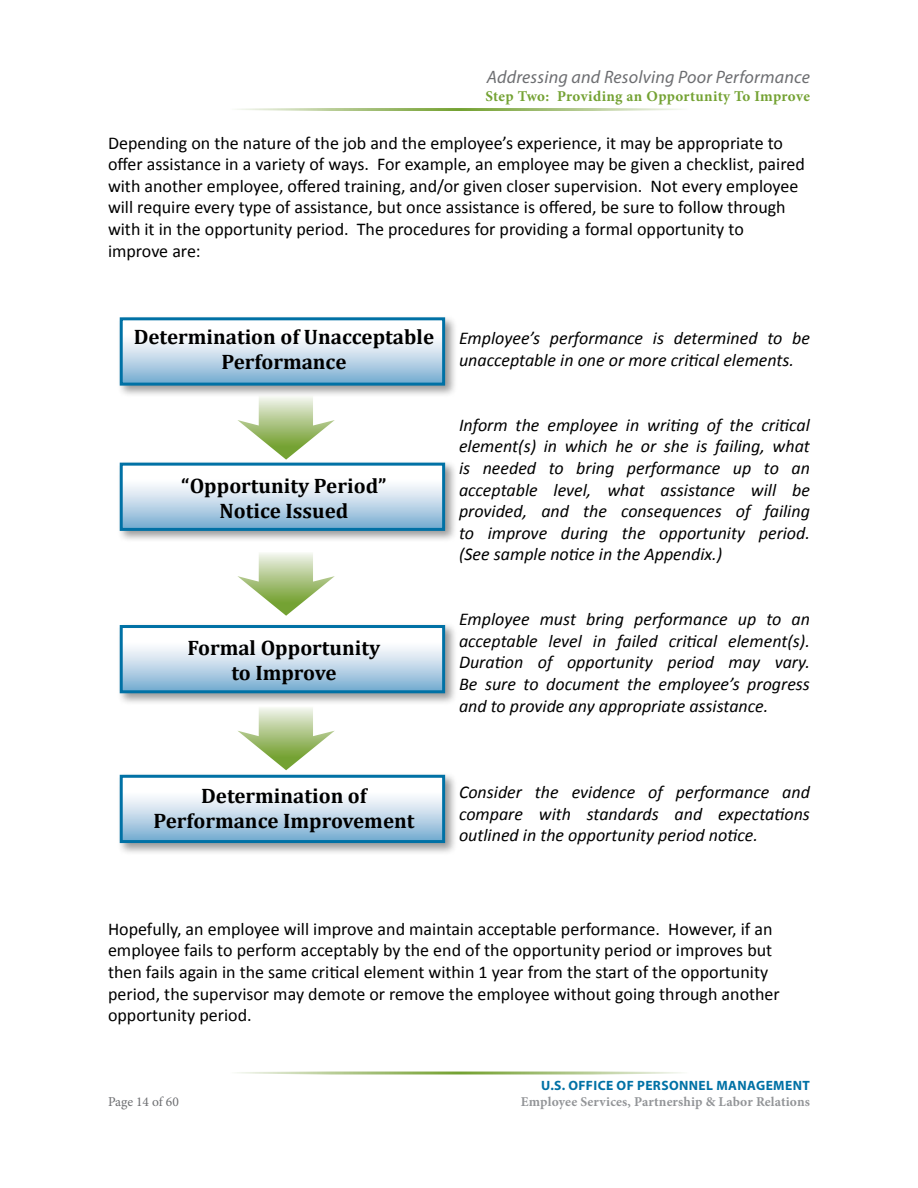
<style>
.page{position:relative;width:918px;height:1188px;background:#fff}
.page>*{position:absolute;margin:0;border:0;box-sizing:border-box;transform-origin:0 0}
.t1{font:700 21px/25.2px "Cambria";color:#000;text-align:center}
.t2{font:18px/21.6px "Calibri";color:#000}
.t3{font:italic 18px/21.6px "Calibri";color:#000;text-align:justify}
.t4{font:italic 18px "Myriad Pro";letter-spacing:.01em;color:#6d6e71}
.t5{font:700 15px "Minion Pro";letter-spacing:.02em;color:#74a233}
.t6{font:700 13.5px "Minion Pro";letter-spacing:.01em;color:#939598}
.t7{font:700 13.5px "Myriad Pro";letter-spacing:.03em;color:#0071a5}
.t8{font:13.5px "Minion Pro";letter-spacing:-.005em;color:#6d6e71}
</style>
<div class="page">
<img style="left:237px;top:108px;width:445px;height:3px">
<img style="left:237px;top:1072px;width:445px;height:2px">
<svg style="left:238px;top:707px;width:97px;height:63px"></svg>
<svg style="left:237px;top:398px;width:98px;height:62px"></svg>
<svg style="left:237px;top:553px;width:98px;height:63px"></svg>
<div style="left:117px;top:314px;width:340px;height:84px;background:#000;opacity:.4"></div>
<svg style="left:124px;top:321px;width:317px;height:61px"></svg>
<div style="left:120px;top:317px;width:325px;height:69px;border:3px solid #0071a5"></div>
<div style="left:117px;top:460px;width:340px;height:83px;background:#000;opacity:.4"></div>
<div style="left:121px;top:464px;width:323px;height:65px;background:linear-gradient(to bottom,#fff,#81b1d4)"></div>
<div style="left:120px;top:463px;width:325px;height:68px;border:3px solid #0071a5"></div>
<div style="left:117px;top:622px;width:340px;height:84px;background:#000;opacity:.4"></div>
<svg style="left:124px;top:629px;width:317px;height:60px"></svg>
<div style="left:120px;top:625px;width:325px;height:68px;border:3px solid #0071a5"></div>
<div style="left:117px;top:772px;width:340px;height:83px;background:#000;opacity:.4"></div>
<svg style="left:124px;top:779px;width:317px;height:60px"></svg>
<div style="left:120px;top:775px;width:325px;height:68px;border:3px solid #0071a5"></div>
<p class="t4" style="left:487px;top:66px;width:325px">Addressing and Resolving Poor Performance</p>
<p class="t5" style="left:485px;top:86px;width:326px">Step Two: Providing an Opportunity To Improve</p>
<p class="t2" style="left:108px;top:132px;width:698px">Depending on the nature of the job and the employee’s experience, it may be appropriate to offer assistance in a variety of ways. For example, an employee may be given a checklist, paired with another employee, offered training, and/or given closer supervision. Not every employee will require every type of assistance, but once assistance is offered, be sure to follow through with it in the opportunity period. The procedures for providing a formal opportunity to improve are:</p>
<h4 class="t1" style="left:134px;top:324px;width:302px">Determination of Unacceptable<br>Performance</h4>
<p class="t3" style="left:459px;top:327px;width:352px">Employee’s performance is determined to be unacceptable in one or more critical elements.</p>
<h4 class="t1" style="left:181px;top:472px;width:207px">“Opportunity Period”<br>Notice Issued</h4>
<h4 class="t1" style="left:188px;top:634px;width:194px">Formal Opportunity to Improve</h4>
<p class="t3" style="left:459px;top:413px;width:352px">Inform the employee in writing of the critical element(s) in which he or she is failing, what is needed to bring performance up to an acceptable level, what assistance will be provided, and the consequences of failing to improve during the opportunity period. (See sample notice in the Appendix.)</p>
<p class="t3" style="left:459px;top:608px;width:352px">Employee must bring performance up to an acceptable level in failed critical element(s).<br>Duration of opportunity period may vary.<br>Be sure to document the employee’s progress and to provide any appropriate assistance.</p>
<h4 class="t1" style="left:153px;top:783px;width:263px">Determination of<br>Performance Improvement</h4>
<p class="t3" style="left:459px;top:780px;width:352px">Consider the evidence of performance and compare with standards and expectations outlined in the opportunity period notice.</p>
<p class="t2" style="left:108px;top:918px;width:673px">Hopefully, an employee will improve and maintain acceptable performance. However, if an employee fails to perform acceptably by the end of the opportunity period or improves but then fails again in the same critical element within 1 year from the start of the opportunity period, the supervisor may demote or remove the employee without going through another opportunity period.</p>
<p class="t8" style="left:108px;top:1093px;width:72px">Page 14 of 60</p>
<p class="t7" style="left:541px;top:1077px;width:270px">U.S. OFFICE OF PERSONNEL MANAGEMENT</p>
<p class="t6" style="left:521px;top:1093px;width:291px">Employee Services, Partnership &amp; Labor Relations</p>
</div>
